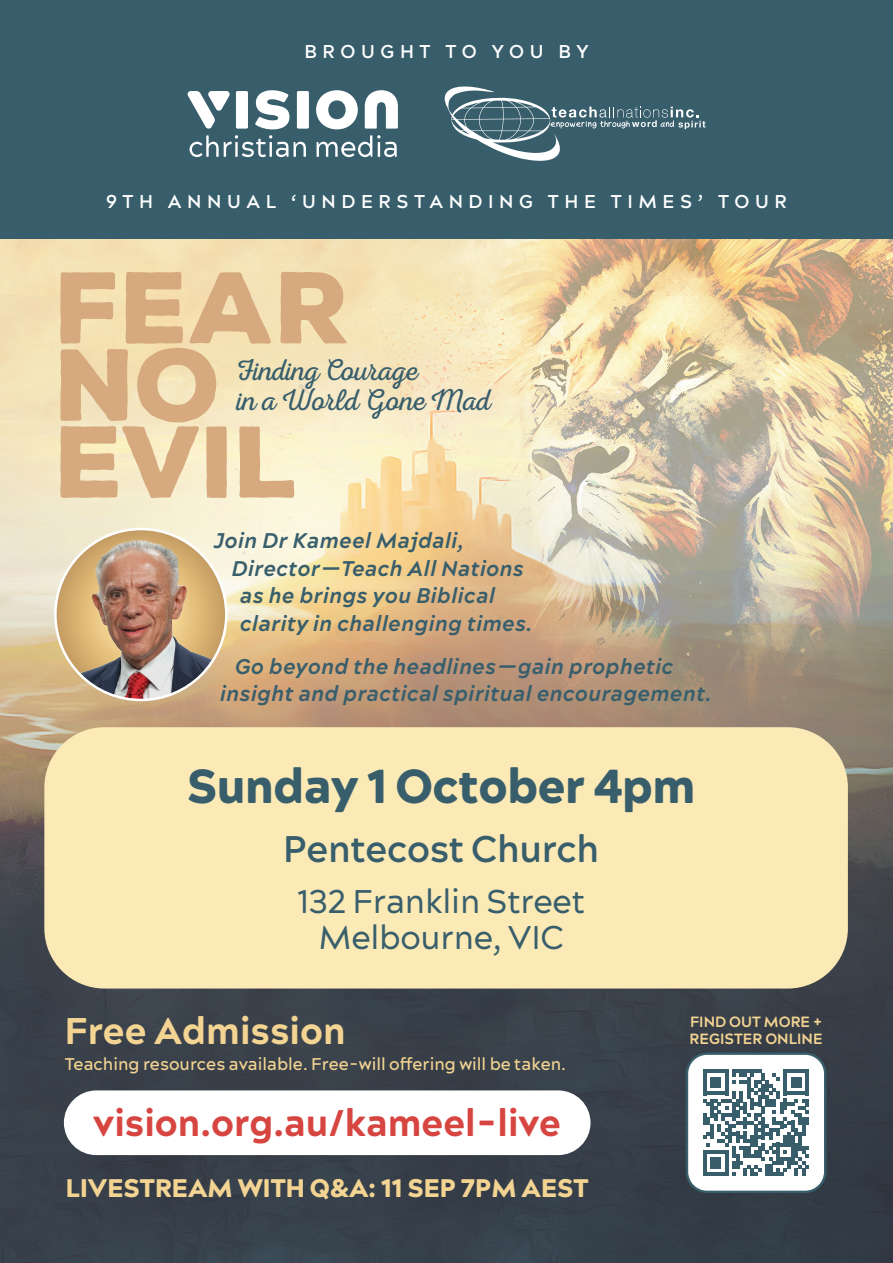
<style>
.page{position:relative;width:893px;height:1263px;background:#fff}
.page>*{position:absolute;margin:0;border:0;box-sizing:border-box;transform-origin:0 0}
.t1{font:900 98.4px/77.1px "Nexa Rust Sans";letter-spacing:-.01em;color:#d6a97e}
.t2{font:900 47.55px "Acherus Grotesque";letter-spacing:-.01em;color:#385e6c}
.t3{font:800 37.05px "Acherus Grotesque";color:#d74541}
.t4{font:600 37.05px "Acherus Grotesque";letter-spacing:-.01em;color:#385e6c}
.t5{font:800 37.05px "Acherus Grotesque";color:#f3d492}
.t6{font:32.7px/36px "Acherus Grotesque";letter-spacing:-.01em;color:#385e6c;text-align:center}
.t7{font:30.3px/30.3px "Nexa Rust Script L 0";letter-spacing:-.015em;color:#385e6c}
.t8{font:900 25.5px "Acherus Grotesque";color:#f3d492}
.t9{font:italic 700 21.15px/27.6px "Acherus Grotesque";letter-spacing:.02em;color:#385e6c}
.t10{font:600 18.6px "Acherus Grotesque";letter-spacing:.3em;color:#fff}
.t11{font:500 16.95px "Acherus Grotesque";color:#f3d492}
.t12{font:700 14.85px/17.9px "Acherus Grotesque";color:#f3d492}
</style>
<div class="page">
<img style="left:0;top:239px;width:893px;height:1024px">
<div style="left:0;top:0;width:893px;height:239px;background:#385e6c"></div>
<svg style="left:444px;top:86px;width:261px;height:75px"></svg>
<svg style="left:187px;top:90px;width:211px;height:67px"></svg>
<div style="left:64px;top:1090px;width:526px;height:65px;background:#fff;border-radius:32px"></div>
<div style="left:687px;top:1054px;width:138px;height:138px;background:#fff;border-radius:20px"></div>
<svg style="left:703px;top:1069px;width:106px;height:107px"></svg>
<div style="left:686px;top:1052px;width:140px;height:141px;border:2px solid #385e6c;border-radius:20px"></div>
<div style="left:44px;top:727px;width:804px;height:261px;background:#fbe9b6;border-radius:60px"></div>
<img style="left:55px;top:533px;width:171px;height:167px">
<p class="t10" style="left:304px;top:39px;width:286px">BROUGHT TO YOU BY</p>
<p class="t10" style="left:106px;top:189px;width:682px">9TH ANNUAL ‘UNDERSTANDING THE TIMES’ TOUR</p>
<h1 class="t1" style="left:56px;top:270px;width:296px">FEAR<br>NO<br>EVIL</h1>
<h3 class="t7" style="left:237px;top:359px;width:255px">Finding Courage<br>in a World Gone Mad</h3>
<p class="t9" style="left:214px;top:526px;width:252px">Join Dr Kameel Majdali,</p>
<p class="t9" style="left:232px;top:554px;width:294px">Director—Teach All Nations</p>
<p class="t9" style="left:241px;top:582px;width:256px">as he brings you Biblical</p>
<p class="t9" style="left:241px;top:609px;width:294px">clarity in challenging times.</p>
<p class="t9" style="left:220px;top:652px;width:493px;text-indent:15px">Go beyond the headlines—gain prophetic insight and practical spiritual encouragement.</p>
<h2 class="t2" style="left:187px;top:756px;width:510px">Sunday 1 October 4pm</h2>
<h3 class="t4" style="left:283px;top:825px;width:317px">Pentecost Church</h3>
<h3 class="t6" style="left:297px;top:882px;width:289px">132 Franklin Street<br>Melbourne, VIC</h3>
<h3 class="t5" style="left:65px;top:1007px;width:282px">Free Admission</h3>
<p class="t12" style="left:690px;top:1012px;width:134px">FIND OUT MORE +<br>REGISTER ONLINE</p>
<p class="t11" style="left:65px;top:1053px;width:503px">Teaching resources available. Free-will offering will be taken.</p>
<h3 class="t3" style="left:93px;top:1099px;width:469px">vision.org.au/kameel-live</h3>
<p class="t8" style="left:66px;top:1171px;width:524px">LIVESTREAM WITH Q&amp;A: 11 SEP 7PM AEST</p>
</div>
